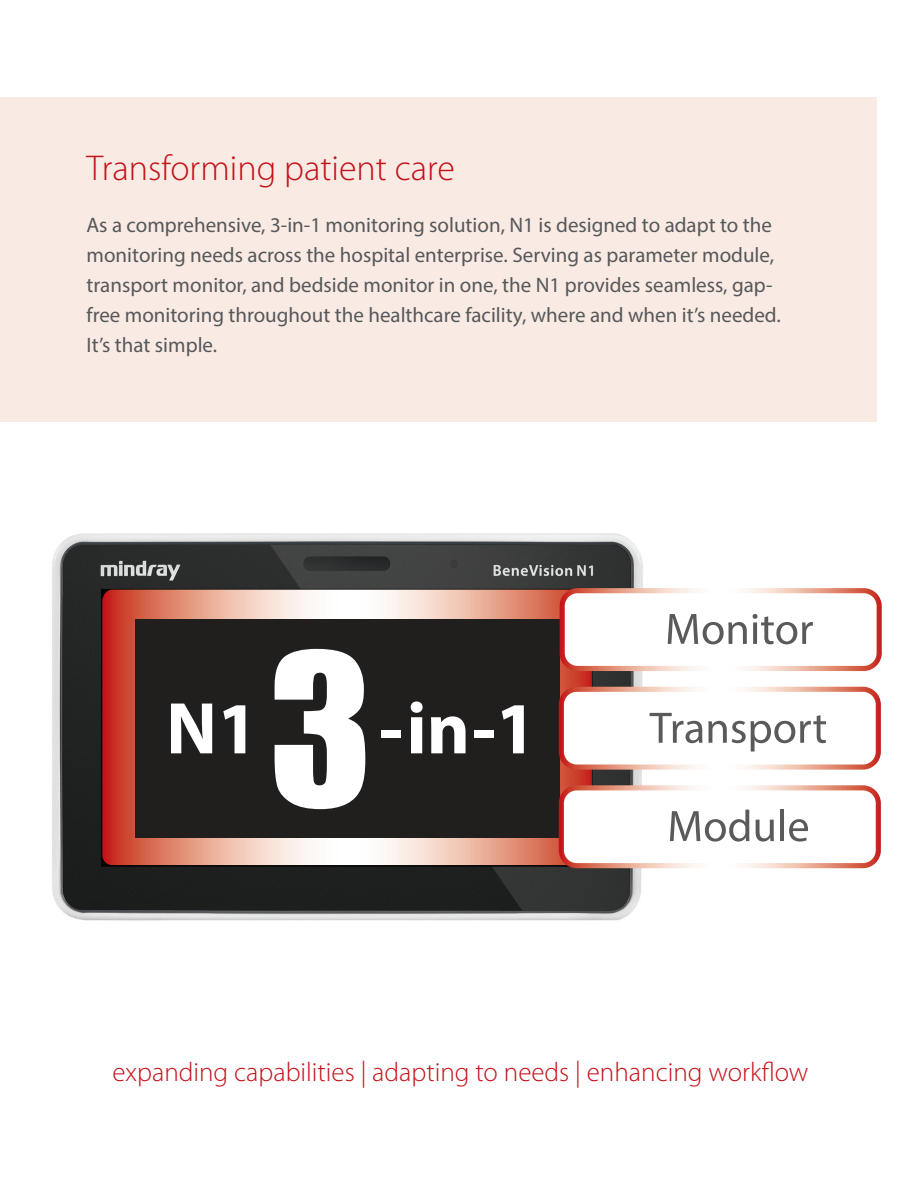
<style>
.page{position:relative;width:918px;height:1188px;background:#fff}
.page>*{position:absolute;margin:0;border:0;box-sizing:border-box;transform-origin:0 0}
.Light_title{font:300 36px "Myriad Pro";color:#c4121a}
.Light_title-2{font:300 27px "Myriad Pro";color:#c4121a}
.t1{font:21px/30px "Myriad Pro";color:#57585a}
</style>
<div class="page">
<div style="left:0;top:98px;width:877px;height:324px;background:#f9ebe4"></div>
<img style="left:52px;top:533px;width:600px;height:388px">
<svg style="left:102px;top:590px;width:490px;height:275px"></svg>
<div style="left:135px;top:619px;width:424px;height:218px;background:#211e1e"></div>
<svg style="left:275px;top:649px;width:90px;height:160px"></svg>
<div style="left:382px;top:730px;width:19px;height:8px;background:#fff"></div>
<svg style="left:411px;top:701px;width:12px;height:52px"></svg>
<svg style="left:431px;top:716px;width:35px;height:37px"></svg>
<div style="left:474px;top:730px;width:19px;height:8px;background:#fff"></div>
<svg style="left:502px;top:705px;width:22px;height:48px"></svg>
<div style="left:562px;top:591px;width:317px;height:77px;background:#fff;border-radius:15px"></div>
<div style="left:560px;top:588px;width:322px;height:83px;border:5px solid #fff;border-radius:15px"></div>
<svg style="left:668px;top:614px;width:79px;height:30px"></svg>
<svg style="left:753px;top:614px;width:60px;height:30px"></svg>
<div style="left:561px;top:689px;width:317px;height:78px;background:#fff;border-radius:15px"></div>
<div style="left:559px;top:687px;width:322px;height:83px;border:5px solid #fff;border-radius:15px"></div>
<svg style="left:650px;top:713px;width:176px;height:39px"></svg>
<div style="left:561px;top:788px;width:317px;height:78px;background:#fff;border-radius:15px"></div>
<div style="left:559px;top:785px;width:322px;height:83px;border:5px solid #fff;border-radius:15px"></div>
<svg style="left:670px;top:810px;width:79px;height:32px"></svg>
<svg style="left:756px;top:820px;width:18px;height:22px"></svg>
<hr style="left:780px;top:810px;width:4px;height:31px;background:#5a595c">
<svg style="left:789px;top:819px;width:19px;height:23px"></svg>
<svg style="left:171px;top:704px;width:41px;height:49px"></svg>
<svg style="left:223px;top:705px;width:22px;height:48px"></svg>
<p class="Light_title" style="left:87px;top:148px;width:370px">Transforming patient care</p>
<p class="t1" style="left:87px;top:210px;width:696px">As a comprehensive, 3-in-1 monitoring solution, N1 is designed to adapt to the monitoring needs across the hospital enterprise. Serving as parameter module, transport monitor, and bedside monitor in one, the N1 provides seamless, gap&shy;free monitoring throughout the healthcare facility, where and when it’s needed.<br>It’s that simple.</p>
<p class="Light_title-2" style="left:113px;top:1057px;width:697px">expanding capabilities | adapting to needs | enhancing workflow</p>
</div>
